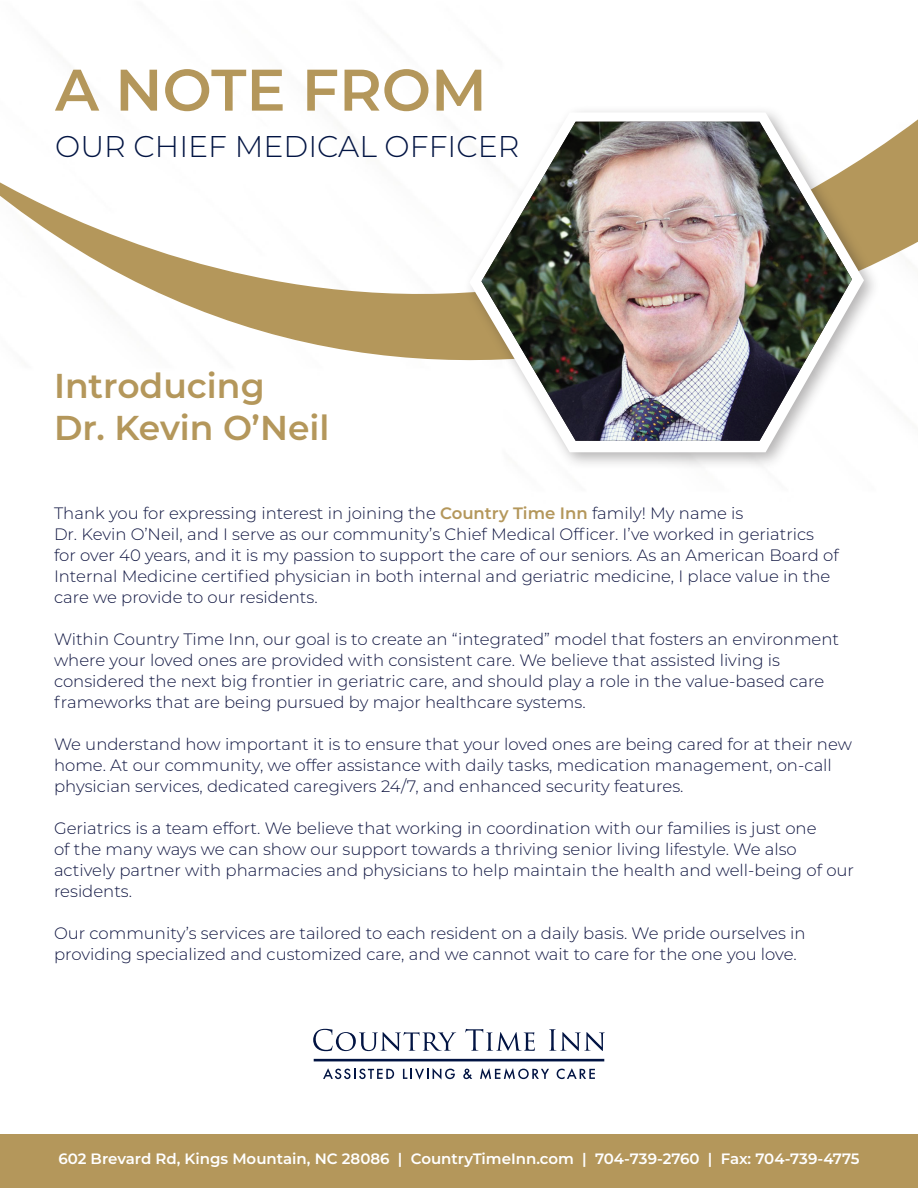
<style>
.page{position:relative;width:918px;height:1188px;background:#fff}
.page>*{position:absolute;margin:0;border:0;box-sizing:border-box;transform-origin:0 0}
.t1{font:600 58.5px "Montserrat";color:#b4975b}
.t2{font:600 34.5px "Montserrat";color:#b4975b}
.t3{font:300 30px "Montserrat";color:#021443}
.t4{font:300 16.5px/21px "Montserrat";color:#0f1541}
.t5{font:600 15px "Montserrat";color:#fff}
.s1{font-weight:600;color:#b4975b}
</style>
<div class="page">
<svg style="left:323px;top:1068px;width:71px;height:11px"></svg>
<svg style="left:403px;top:1068px;width:52px;height:12px"></svg>
<svg style="left:463px;top:1069px;width:9px;height:10px"></svg>
<svg style="left:480px;top:1068px;width:69px;height:11px"></svg>
<svg style="left:557px;top:1068px;width:38px;height:11px"></svg>
<svg style="left:313px;top:1029px;width:143px;height:22px"></svg>
<svg style="left:465px;top:1029px;width:70px;height:22px"></svg>
<svg style="left:549px;top:1029px;width:56px;height:22px"></svg>
<div style="left:314px;top:1059px;width:290px;height:2px;border:1px solid #021443"></div>
<div style="left:0;top:1134px;width:918px;height:54px;background:#b4975b"></div>
<svg style="left:0;top:119px;width:918px;height:241px"></svg>
<div style="left:463px;top:105px;width:417px;height:365px;background:#231f20;opacity:.34"></div>
<svg style="left:457px;top:105px;width:419px;height:358px"></svg>
<img style="left:482px;top:122px;width:370px;height:319px">
<p class="t1" style="left:55px;top:48px;width:433px">A NOTE FROM</p>
<p class="t3" style="left:55px;top:126px;width:466px">OUR CHIEF MEDICAL OFFICER</p>
<p class="t2" style="left:54px;top:361px;width:212px">Introducing</p>
<p class="t2" style="left:54px;top:403px;width:277px">Dr. Kevin O’Neil</p>
<p class="t4" style="left:54px;top:502px;width:786px">Thank you for expressing interest in joining the <span class="s1">Country Time Inn</span> family! My name is<br>Dr. Kevin O’Neil, and I serve as our community’s Chief Medical Officer. I’ve worked in geriatrics for over 40 years, and it is my passion to support the care of our seniors. As an American Board of Internal Medicine certified physician in both internal and geriatric medicine, I place value in the care we provide to our residents.</p>
<p class="t4" style="left:54px;top:628px;width:787px">Within Country Time Inn, our goal is to create an “integrated” model that fosters an environment where your loved ones are provided with consistent care. We believe that assisted living is considered the next big frontier in geriatric care, and should play a role in the value-based care frameworks that are being pursued by major healthcare systems.</p>
<p class="t4" style="left:54px;top:733px;width:799px">We understand how important it is to ensure that your loved ones are being cared for at their new home. At our community, we offer assistance with daily tasks, medication management, on-call physician services, dedicated caregivers 24/7, and enhanced security features.</p>
<p class="t4" style="left:54px;top:817px;width:802px">Geriatrics is a team effort. We believe that working in coordination with our families is just one<br>of the many ways we can show our support towards a thriving senior living lifestyle. We also actively partner with pharmacies and physicians to help maintain the health and well-being of our residents.</p>
<p class="t4" style="left:54px;top:922px;width:753px">Our community’s services are tailored to each resident on a daily basis. We pride ourselves in providing specialized and customized care, and we cannot wait to care for the one you love.</p>
<p class="t5" style="left:58px;top:1148px;width:803px">602 Brevard Rd, Kings Mountain, NC 28086 | CountryTimeInn.com | 704-739-2760 | Fax: 704-739-4775</p>
</div>
